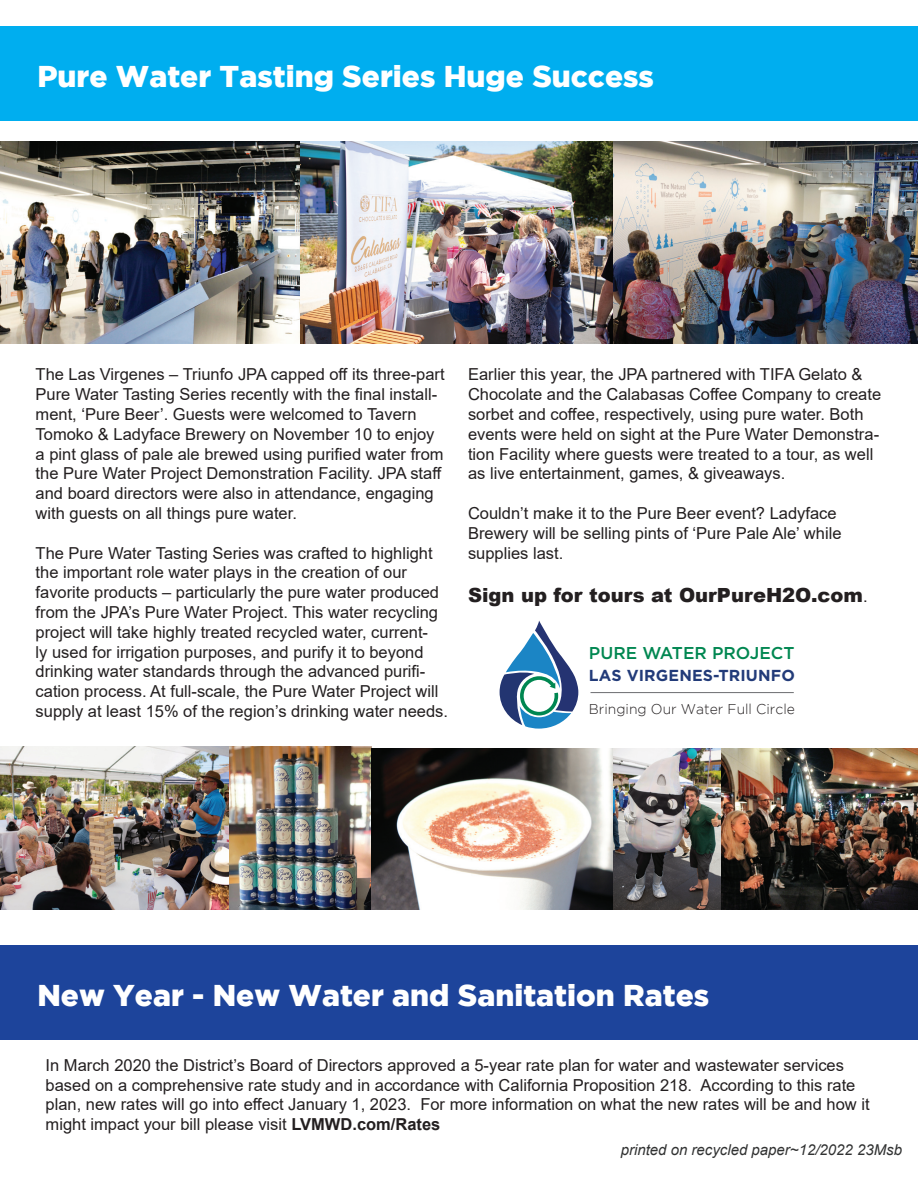
<style>
.page{position:relative;width:918px;height:1188px;background:#fff}
.page>*{position:absolute;margin:0;border:0;box-sizing:border-box;transform-origin:0 0}
.t1{font:900 30px "Gotham";color:#fff}
.t2{font:900 19.5px "Arial";color:#231f20}
.t3{font:500 17.1px "Gotham";color:#008751}
.t4{font:16.5px/19.8px "Arial";color:#231f20}
.t5{font:700 15.9px "Gotham";letter-spacing:.01em;color:#223b79}
.Plant_Footer_-_Web{font:italic 15px "Arial";color:#313232}
.t6{font:300 14.1px "Gotham";color:#231f20}
.s1{font-weight:400;font-size:16.5px}
.s2{font-weight:700}
</style>
<div class="page">
<div style="left:0;top:27px;width:918px;height:94px;background:#00aeef"></div>
<img style="left:0;top:141px;width:299px;height:203px">
<hr style="left:591px;top:692px;width:203px;height:1px;background:#6c6d70">
<svg style="left:500px;top:621px;width:78px;height:108px"></svg>
<img style="left:0;top:747px;width:918px;height:163px">
<img style="left:301px;top:141px;width:617px;height:203px">
<div style="left:0;top:946px;width:918px;height:94px;background:#1d449b"></div>
<p class="t1" style="left:37px;top:59px;width:618px">Pure Water Tasting Series Huge Success</p>
<p class="t4" style="left:36px;top:365px;width:411px">The Las Virgenes – Triunfo JPA capped off its three-part Pure Water Tasting Series recently with the final install&shy;ment, ‘Pure Beer’. Guests were welcomed to Tavern Tomoko &amp; Ladyface Brewery on November 10 to enjoy a pint glass of pale ale brewed using purified water from the Pure Water Project Demonstration Facility. JPA staff and board directors were also in attendance, engaging with guests on all things pure water.</p>
<p class="t4" style="left:36px;top:543px;width:414px">The Pure Water Tasting Series was crafted to highlight the important role water plays in the creation of our favorite products – particularly the pure water produced from the JPA’s Pure Water Project. This water recycling project will take highly treated recycled water, current-<br>ly used for irrigation purposes, and purify it to beyond drinking water standards through the advanced purifi&shy;cation process. At full-scale, the Pure Water Project will supply at least 15% of the region’s drinking water needs.</p>
<p class="t4" style="left:468px;top:365px;width:415px">Earlier this year, the JPA partnered with TIFA Gelato &amp; Chocolate and the Calabasas Coffee Company to create sorbet and coffee, respectively, using pure water. Both events were held on sight at the Pure Water Demonstra&shy;tion Facility where guests were treated to a tour, as well as live entertainment, games, &amp; giveaways.</p>
<p class="t4" style="left:468px;top:503px;width:375px">Couldn’t make it to the Pure Beer event? Ladyface<br>Brewery will be selling pints of ‘Pure Pale Ale’ while supplies last.</p>
<p class="t2" style="left:468px;top:581px;width:401px">Sign up for tours at OurPureH2O.com<span class="s1">.</span></p>
<p class="t3" style="left:589px;top:642px;width:207px">PURE WATER PROJECT</p>
<p class="t5" style="left:589px;top:667px;width:207px">LAS VIRGENES-TRIUNFO</p>
<p class="t6" style="left:589px;top:702px;width:208px">Bringing Our Water Full Circle</p>
<p class="t1" style="left:37px;top:978px;width:673px">New Year - New Water and Sanitation Rates</p>
<p class="t4" style="left:46px;top:1055px;width:826px">In March 2020 the District’s Board of Directors approved a 5-year rate plan for water and wastewater services based on a comprehensive rate study and in accordance with California Proposition 218. According to this rate plan, new rates will go into effect January 1, 2023. For more information on what the new rates will be and how it might impact your bill please visit <span class="s2">LVMWD.com/Rates</span></p>
<p class="Plant_Footer_-_Web" style="left:621px;top:1140px;width:283px">printed on recycled paper~12/2022 23Msb</p>
</div>
